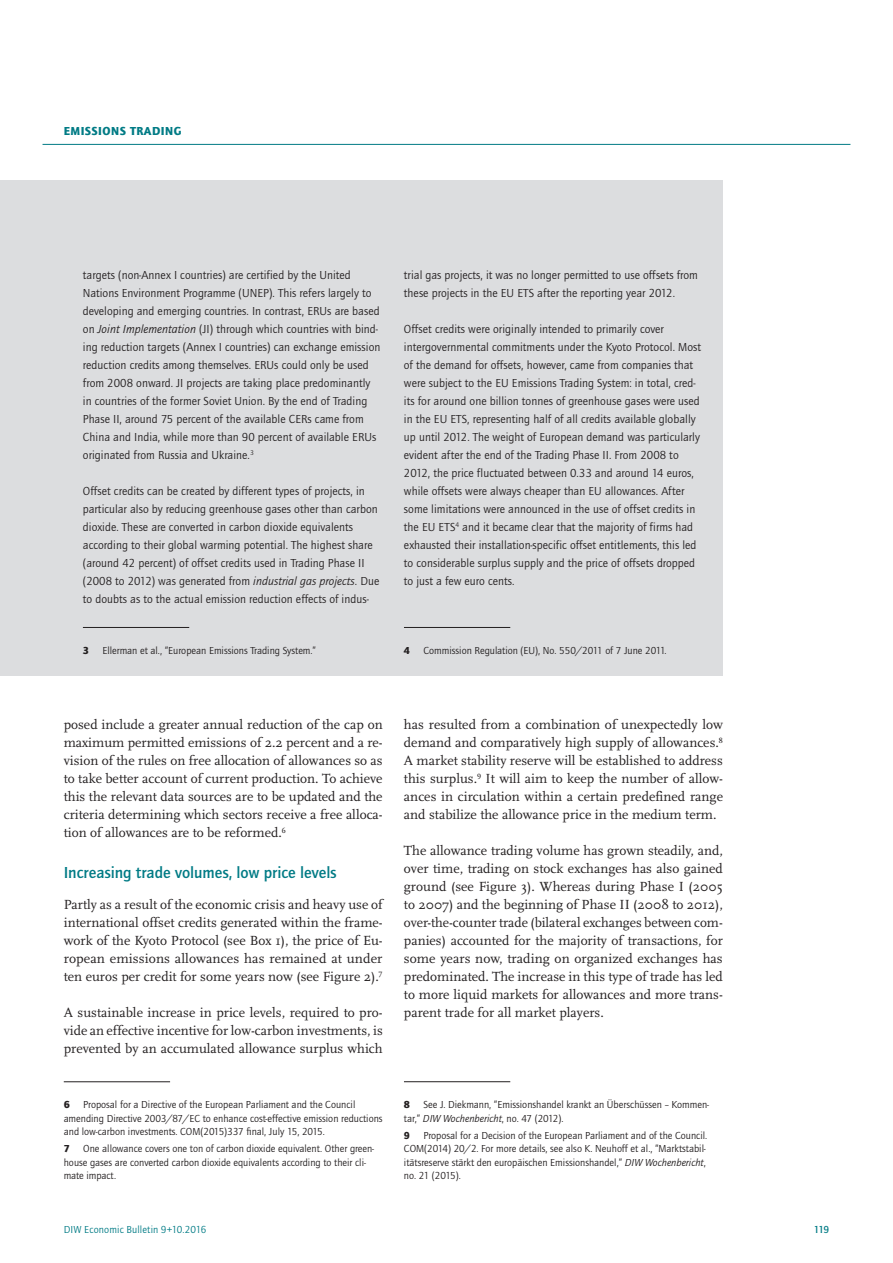
<style>
.page{position:relative;width:893px;height:1263px;background:#fff}
.page>*{position:absolute;margin:0;border:0;box-sizing:border-box;transform-origin:0 0}
.DIW-H3{font:500 16.5px "Quay Sans ITC Std";letter-spacing:-.005em;color:#007b85}
.DIW-Fliesstext{font:13.8px/18px "Scala Pro";color:#231f20;text-align:justify}
.DIW-Infokasten-Flies{font:12px/18px "Quay Sans ITC Std";letter-spacing:.005em;color:#231f20}
.DIW-Kolumne{font:900 12px "Quay Sans ITC Std";color:#007b85}
.DIW-Fussnotentext{font:10.5px/13.5px "Quay Sans ITC Std";color:#231f20}
.t1{font:10.5px "Quay Sans ITC Std";letter-spacing:.01em;color:#007b85}
.DIW-Fussnotentext-2{font:900 10.5px "Quay Sans ITC Std";color:#231f20}
.t2{font:500 10.5px "Quay Sans ITC Std";color:#007b85}
.s1{font-style:italic}
</style>
<div class="page">
<hr style="left:43px;top:144px;width:807px;height:1px;background:#007b85">
<hr style="left:404px;top:1081px;width:106px;height:1px;background:#231f20">
<hr style="left:64px;top:1081px;width:106px;height:1px;background:#231f20">
<div style="left:64px;top:180px;width:659px;height:495px;background:#dcdddf"></div>
<hr style="left:83px;top:627px;width:106px;height:1px;background:#231f20">
<hr style="left:404px;top:627px;width:106px;height:1px;background:#231f20">
<div style="left:0;top:180px;width:68px;height:495px;background:#dcdddf"></div>
<p class="DIW-Kolumne" style="left:64px;top:123px;width:15px">EMISSIONS</p>
<p class="DIW-Kolumne" style="left:130px;top:123px;width:15px">TRADING</p>
<p class="DIW-Infokasten-Flies" style="left:83px;top:266px;width:299px">targets (non-Annex I countries) are certified by the United Nations Environment Programme (UNEP). This refers largely to developing and emerging countries. In contrast, ERUs are based on <span class="s1">Joint Implementation</span> (JI) through which countries with bind&shy;ing reduction targets (Annex I countries) can exchange emission reduction credits among themselves. ERUs could only be used from 2008 onward. JI projects are taking place predominantly in countries of the former Soviet Union. By the end of Trading Phase II, around 75 percent of the available CERs came from China and India, while more than 90 percent of available ERUs originated from Russia and Ukraine.<sup>3</sup></p>
<p class="DIW-Infokasten-Flies" style="left:83px;top:482px;width:298px">Offset credits can be created by different types of projects, in particular also by reducing greenhouse gases other than carbon dioxide. These are converted in carbon dioxide equivalents according to their global warming potential. The highest share (around 42 percent) of offset credits used in Trading Phase II (2008 to 2012) was generated from <span class="s1">industrial gas projects</span>. Due to doubts as to the actual emission reduction effects of indus-</p>
<p class="DIW-Fussnotentext-2" style="left:83px;top:644px;width:8px">3</p>
<p class="DIW-Fussnotentext" style="left:102px;top:644px;width:215px">Ellerman et al., “European Emissions Trading System.”</p>
<p class="DIW-Infokasten-Flies" style="left:404px;top:266px;width:296px">trial gas projects, it was no longer permitted to use offsets from these projects in the EU ETS after the reporting year 2012.</p>
<p class="DIW-Infokasten-Flies" style="left:404px;top:320px;width:299px">Offset credits were originally intended to primarily cover intergovernmental commitments under the Kyoto Protocol. Most of the demand for offsets, however, came from companies that were subject to the EU Emissions Trading System: in total, cred&shy;its for around one billion tonnes of greenhouse gases were used in the EU ETS, representing half of all credits available globally up until 2012. The weight of European demand was particularly evident after the end of the Trading Phase II. From 2008 to 2012, the price fluctuated between 0.33 and around 14 euros, while offsets were always cheaper than EU allowances. After some limitations were announced in the use of offset credits in the EU ETS<sup>4</sup> and it became clear that the majority of firms had exhausted their installation-specific offset entitlements, this led to considerable surplus supply and the price of offsets dropped to just a few euro cents.</p>
<p class="DIW-Fussnotentext-2" style="left:404px;top:644px;width:8px">4</p>
<p class="DIW-Fussnotentext" style="left:423px;top:644px;width:244px">Commission Regulation (EU), No. 550/2011 of 7 June 2011.</p>
<p class="DIW-Fliesstext" style="left:64px;top:715px;width:320px">posed include a greater annual reduction of the cap on maximum permitted emissions of 2.2 percent and a re&shy;vision of the rules on free allocation of allowances so as to take better account of current production. To achieve this the relevant data sources are to be updated and the criteria determining which sectors receive a free alloca&shy;tion of allowances are to be reformed.<sup>6</sup></p>
<p class="DIW-H3" style="left:64px;top:862px;width:274px">Increasing trade volumes, low price levels</p>
<p class="DIW-Fliesstext" style="left:64px;top:895px;width:320px">Partly as a result of the economic crisis and heavy use of international offset credits generated within the frame&shy;work of the Kyoto Protocol (see Box 1), the price of Eu&shy;ropean emissions allowances has remained at under ten euros per credit for some years now (see Figure 2).<sup>7</sup></p>
<p class="DIW-Fliesstext" style="left:64px;top:1003px;width:320px">A sustainable increase in price levels, required to pro&shy;vide an effective incentive for low-carbon investments, is prevented by an accumulated allowance surplus which</p>
<p class="DIW-Fussnotentext" style="left:64px;top:1098px;width:320px;text-indent:19px">Proposal for a Directive of the European Parliament and the Council amending Directive 2003/87/EC to enhance cost-effective emission reductions and low-carbon investments. COM(2015)337 final, July 15, 2015.</p>
<p class="DIW-Fussnotentext-2" style="left:64px;top:1142px;width:8px">7</p>
<p class="DIW-Fussnotentext-2" style="left:64px;top:1098px;width:8px">6</p>
<p class="DIW-Fussnotentext" style="left:64px;top:1142px;width:312px;text-indent:19px">One allowance covers one ton of carbon dioxide equivalent. Other green&shy;house gases are converted carbon dioxide equivalents according to their cli&shy;mate impact.</p>
<p class="DIW-Fliesstext" style="left:404px;top:715px;width:321px">has resulted from a combination of unexpectedly low demand and comparatively high supply of allowances.<sup>8<br></sup>A market stability reserve will be established to address this surplus.<sup>9</sup> It will aim to keep the number of allow&shy;ances in circulation within a certain predefined range and stabilize the allowance price in the medium term.</p>
<p class="DIW-Fliesstext" style="left:404px;top:841px;width:320px">The allowance trading volume has grown steadily, and, over time, trading on stock exchanges has also gained ground (see Figure 3). Whereas during Phase I (2005 to 2007) and the beginning of Phase II (2008 to 2012), over-the-counter trade (bilateral exchanges between com&shy;panies) accounted for the majority of transactions, for some years now, trading on organized exchanges has predominated. The increase in this type of trade has led to more liquid markets for allowances and more trans&shy;parent trade for all market players.</p>
<p class="DIW-Fussnotentext" style="left:404px;top:1098px;width:306px;text-indent:19px">See J. Diekmann, “Emissionshandel krankt an Überschüssen – Kommen&shy;tar,” <span class="s1">DIW Wochenbericht</span>, no. 47 (2012).</p>
<p class="DIW-Fussnotentext-2" style="left:404px;top:1129px;width:8px">9</p>
<p class="DIW-Fussnotentext-2" style="left:404px;top:1098px;width:8px">8</p>
<p class="DIW-Fussnotentext" style="left:404px;top:1128px;width:305px;text-indent:19px">Proposal for a Decision of the European Parliament and of the Council.<br>COM(2014) 20/2. For more details, see also K. Neuhoff et al., “Marktstabil&shy;itätsreserve stärkt den europäischen Emissionshandel,” <span class="s1">DIW Wochenbericht</span>, no. 21 (2015).</p>
<p class="t1" style="left:64px;top:1223px;width:144px">DIW Economic Bulletin 9+10.2016</p>
<p class="t2" style="left:814px;top:1223px;width:17px">119</p>
</div>
